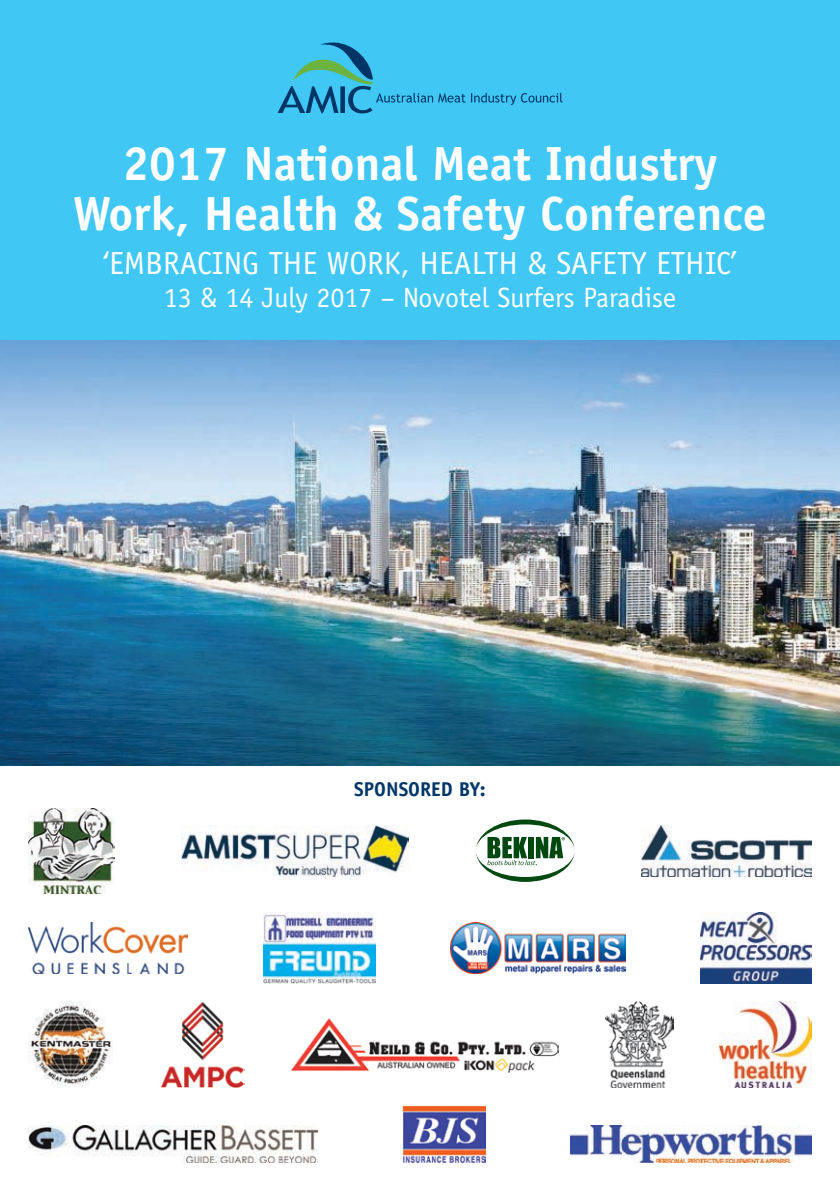
<style>
.page{position:relative;width:840px;height:1191px;background:#fff}
.page>*{position:absolute;margin:0;border:0;box-sizing:border-box;transform-origin:0 0}
.t1{font:700 48px/50px "Officina Sans";color:#fff;text-align:center}
.t2{font:32px "Officina Sans";color:#fff}
.t3{font:28px "Officina Sans";color:#fff}
.t4{font:700 20px "Officina Sans";color:#003667}
</style>
<div class="page">
<div style="left:0;top:0;width:839px;height:765px;background:#40c7f4"></div>
<svg style="left:277px;top:43px;width:285px;height:70px"></svg>
<img style="left:0;top:340px;width:839px;height:425px">
<img style="left:570px;top:1125px;width:241px;height:37px">
<img style="left:402px;top:1106px;width:83px;height:56px">
<img style="left:28px;top:1125px;width:289px;height:37px">
<img style="left:28px;top:922px;width:160px;height:51px">
<img style="left:450px;top:922px;width:175px;height:51px">
<img style="left:263px;top:912px;width:112px;height:71px">
<img style="left:700px;top:912px;width:111px;height:71px">
<img style="left:28px;top:808px;width:86px;height:85px">
<img style="left:182px;top:825px;width:226px;height:51px">
<svg style="left:476px;top:819px;width:98px;height:63px"></svg>
<img style="left:641px;top:825px;width:170px;height:51px">
<img style="left:719px;top:1002px;width:92px;height:85px">
<img style="left:28px;top:1002px;width:85px;height:85px">
<img style="left:291px;top:1018px;width:267px;height:54px">
<img style="left:605px;top:1002px;width:67px;height:85px">
<img style="left:161px;top:1002px;width:83px;height:85px">
<p class="t1" style="left:73px;top:138px;width:695px">2017 National Meat Industry<br>Work, Health &amp; Safety Conference</p>
<p class="t2" style="left:103px;top:244px;width:634px">‘EMBRACING THE WORK, HEALTH &amp; SAFETY ETHIC’</p>
<p class="t3" style="left:164px;top:281px;width:513px">13 &amp; 14 July 2017 – Novotel Surfers Paradise</p>
<p class="t4" style="left:354px;top:776px;width:133px">SPONSORED BY:</p>
</div>
